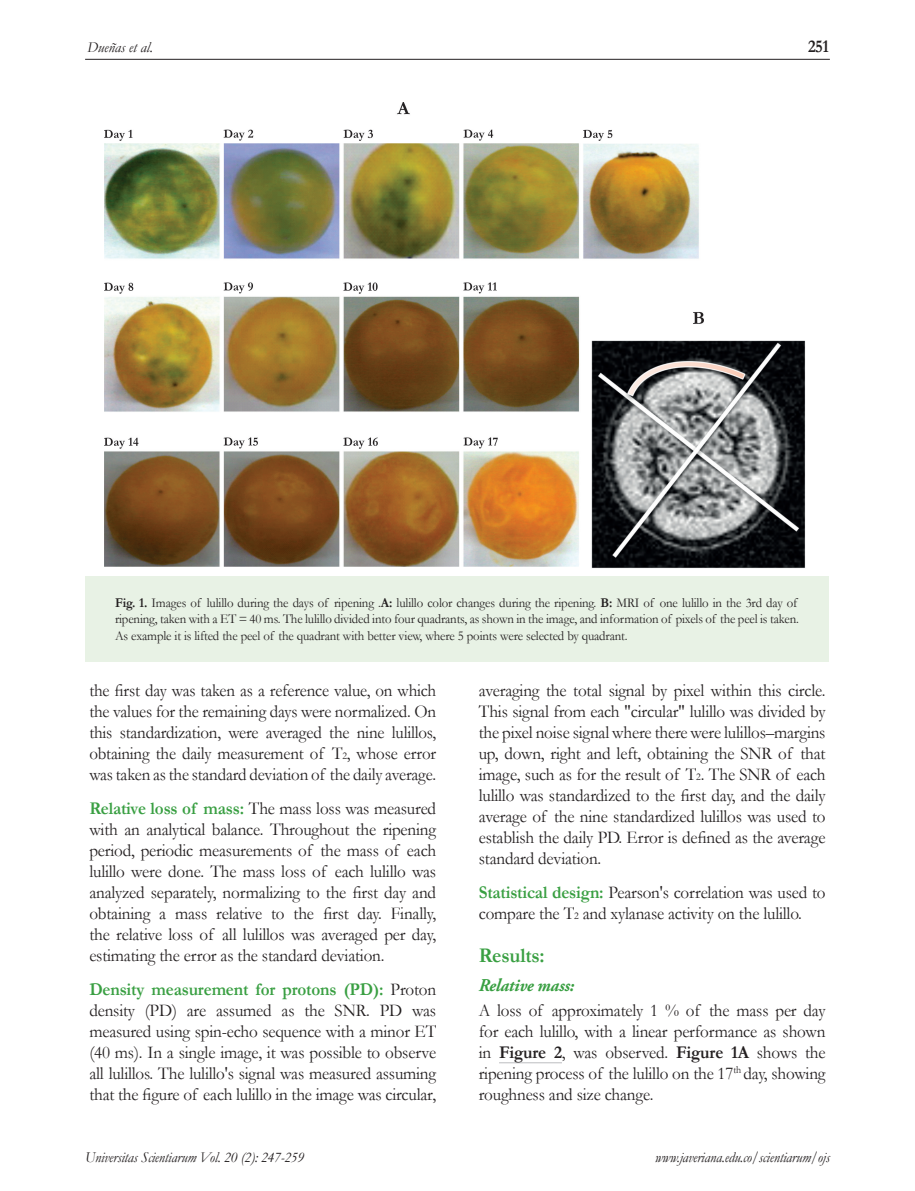
<style>
.page{position:relative;width:915px;height:1191px;background:#fff}
.page>*{position:absolute;margin:0;border:0;box-sizing:border-box;transform-origin:0 0}
.SUBTitulos{font:700 21px "Garamond";letter-spacing:-.01em;color:#399f42;scale:.95 1}
.TEXTOcorrido{font:18px/21px "Garamond";letter-spacing:-.01em;color:#231f20;text-align:justify;scale:.95 1}
.TEXTOcorrido-2{font:18px/21px "Garamond";letter-spacing:-.01em;color:#231f20;text-align:justify;scale:.94 1}
.SUBTitulos-2{font:italic 700 18px "Adobe Garamond Pro";letter-spacing:-.01em;color:#399f42;scale:.95 1}
.t1{font:700 18px "Garamond";color:#231f20;scale:.9 1}
.t2{font:italic 15px "Garamond";letter-spacing:-.01em;color:#231f20;scale:.95 1}
.t3{font:italic 15px "Garamond";letter-spacing:-.01em;color:#231f20}
.TEXTOcorrido-3{font:13.5px/16.5px "Garamond";letter-spacing:-.01em;color:#231f20;scale:.95 1}
.s1{font-weight:700}
.s2{font-size:10.5px}
.s3{font-weight:700;color:#399f42}
</style>
<div class="page">
<hr style="left:85px;top:59px;width:744px;height:1px;background:#231f20">
<hr style="left:499px;top:1062px;width:62px;height:1px;background:#bcbdc0">
<img style="left:105px;top:102px;width:701px;height:466px">
<div style="left:85px;top:576px;width:743px;height:85px;background:#e8f2e5"></div>
<p class="t3" style="left:87px;top:37px;width:67px">Dueñas et al.</p>
<p class="t1" style="left:807px;top:34px;width:25px">251</p>
<p class="TEXTOcorrido-3" style="left:115px;top:594px;width:721px"><span class="s1">Fig. 1.</span> Images of lulillo during the days of ripening .<span class="s1">A:</span> lulillo color changes during the ripening. <span class="s1">B:</span> MRI of one lulillo in the 3rd day of ripening, taken with a ET = 40 ms. The lulillo divided into four quadrants, as shown in the image, and information of pixels of the peel is taken.<br>As example it is lifted the peel of the quadrant with better view, where 5 points were selected by quadrant.</p>
<p class="TEXTOcorrido-2" style="left:89px;top:680px;width:370px">the first day was taken as a reference value, on which the values for the remaining days were normalized. On this standardization, were averaged the nine lulillos, obtaining the daily measurement of T<span class="s2">2</span>, whose error was taken as the standard deviation of the daily average.</p>
<p class="TEXTOcorrido" style="left:89px;top:797px;width:366px"><span class="s3">Relative loss of mass:</span> The mass loss was measured with an analytical balance. Throughout the ripening period, periodic measurements of the mass of each lulillo were done. The mass loss of each lulillo was analyzed separately, normalizing to the first day and obtaining a mass relative to the first day. Finally, the relative loss of all lulillos was averaged per day, estimating the error as the standard deviation.</p>
<p class="TEXTOcorrido" style="left:89px;top:978px;width:366px"><span class="s3">Density measurement for protons (PD):</span> Proton density (PD) are assumed as the SNR. PD was measured using spin-echo sequence with a minor ET (40 ms). In a single image, it was possible to observe all lulillos. The lulillo's signal was measured assuming that the figure of each lulillo in the image was circular,</p>
<p class="t2" style="left:85px;top:1146px;width:232px">Universitas Scientiarum Vol. 20 (2): 247-259</p>
<p class="TEXTOcorrido" style="left:478px;top:680px;width:366px">averaging the total signal by pixel within this circle.<br>This signal from each "circular" lulillo was divided by the pixel noise signal where there were lulillos–margins up, down, right and left, obtaining the SNR of that image, such as for the result of T<span class="s2">2</span>. The SNR of each lulillo was standardized to the first day, and the daily average of the nine standardized lulillos was used to establish the daily PD. Error is defined as the average standard deviation.</p>
<p class="TEXTOcorrido" style="left:478px;top:881px;width:366px"><span class="s3">Statistical design:</span> Pearson's correlation was used to compare the T<span class="s2">2</span> and xylanase activity on the lulillo.</p>
<p class="SUBTitulos" style="left:478px;top:940px;width:71px">Results:</p>
<p class="SUBTitulos-2" style="left:478px;top:975px;width:102px">Relative mass:</p>
<p class="TEXTOcorrido" style="left:478px;top:999px;width:366px">A loss of approximately 1 % of the mass per day for each lulillo, with a linear performance as shown in <span class="s1">Figure 2</span>, was observed. <span class="s1">Figure 1A</span> shows the ripening process of the lulillo on the 17<sup>th</sup> day, showing roughness and size change.</p>
<p class="t2" style="left:655px;top:1146px;width:185px">www.javeriana.edu.co/scientiarum/ojs</p>
</div>
